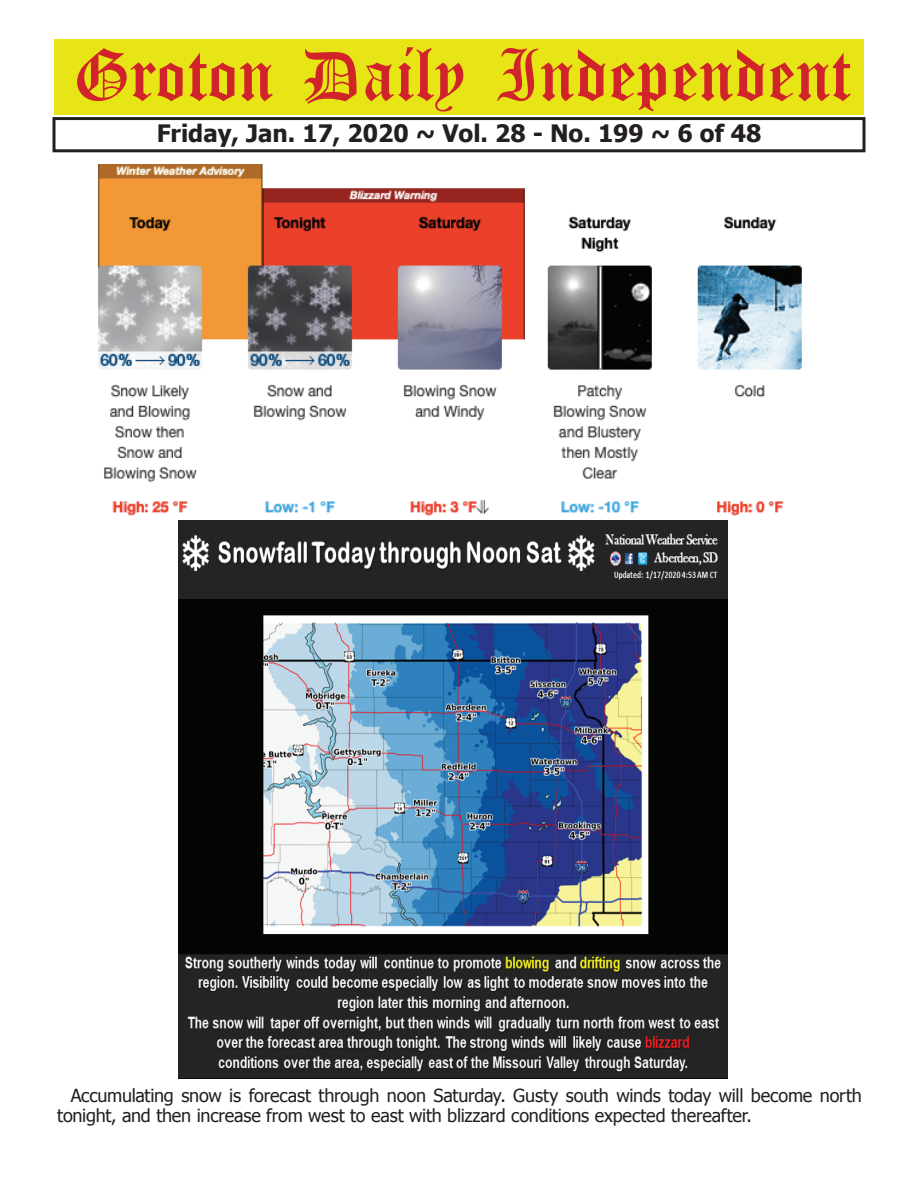
<style>
.page{position:relative;width:918px;height:1188px;background:#fff}
.page>*{position:absolute;margin:0;border:0;box-sizing:border-box;transform-origin:0 0}
.t1{font:54px "Old English Five";color:#d1232a}
.t2{font:700 24px "Tahoma";color:#231f20}
.t3{font:18px/19.5px "Tahoma";letter-spacing:-.01em;color:#231f20}
</style>
<div class="page">
<div style="left:52px;top:117px;width:814px;height:35px;border:3px solid #231f20"></div>
<div style="left:54px;top:40px;width:810px;height:75px;background:#e7e515"></div>
<img style="left:179px;top:520px;width:549px;height:559px">
<img style="left:97px;top:164px;width:705px;height:352px">
<h1 class="t1" style="left:73px;top:50px;width:779px">Groton Daily Independent</h1>
<h2 class="t2" style="left:157px;top:116px;width:606px">Friday, Jan. 17, 2020 ~ Vol. 28 - No. 199 ~ 6 of 48</h2>
<p class="t3" style="left:57px;top:1085px;width:806px;text-indent:14px">Accumulating snow is forecast through noon Saturday. Gusty south winds today will become north tonight, and then increase from west to east with blizzard conditions expected thereafter.</p>
</div>
